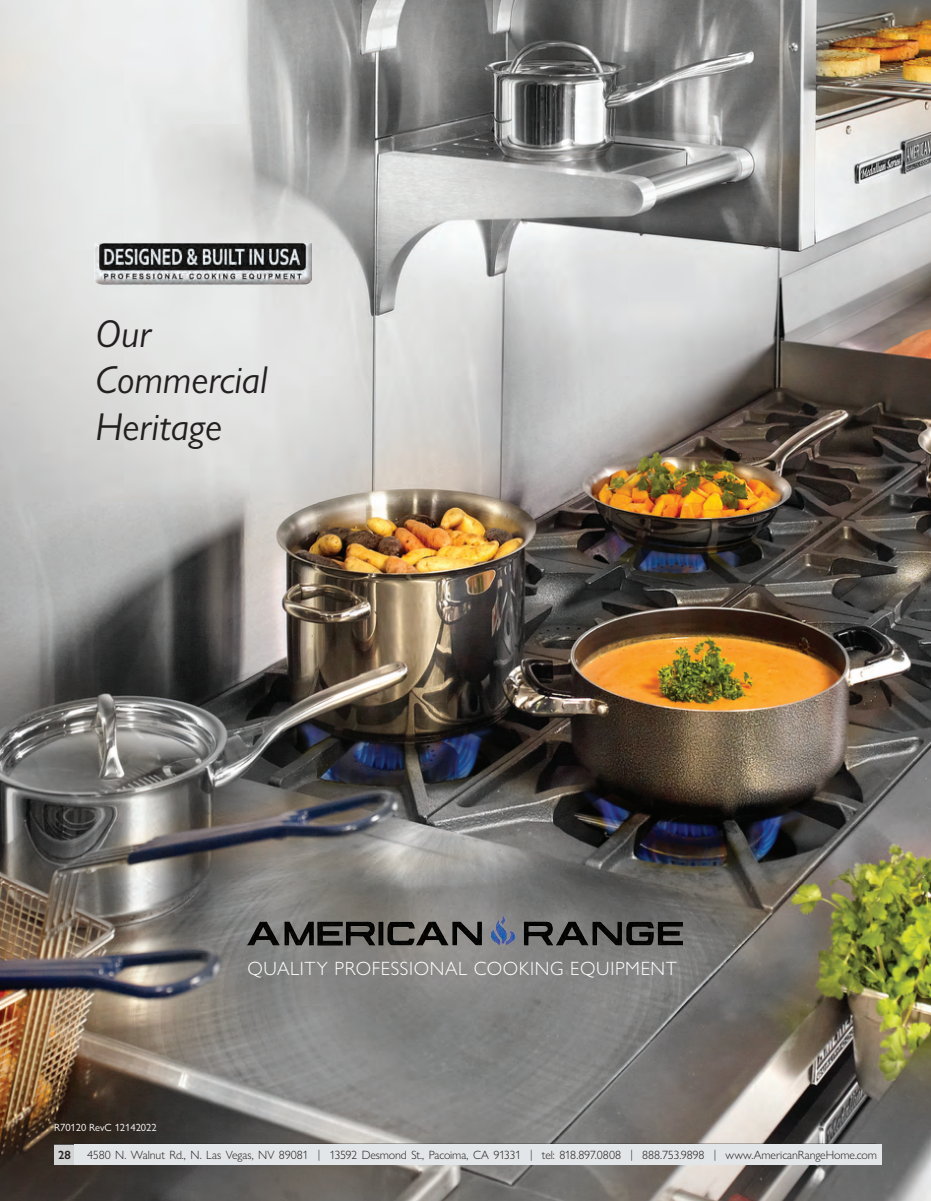
<style>
.page{position:relative;width:931px;height:1201px;background:#fff}
.page>*{position:absolute;margin:0;border:0;box-sizing:border-box;transform-origin:0 0}
.t1{font:italic 39px/46.8px "Gill Sans Nova";color:#231f20}
.t2{font:300 19.35px "Gill Sans Nova";letter-spacing:.035em;color:#fff}
.t3{font:300 12px "Gill Sans Nova";letter-spacing:-.01em;color:#231f20}
.t4{font:600 12px "Gill Sans Nova";color:#231f20}
.t5{font:10.5px "Gill Sans Nova";color:#fff}
</style>
<div class="page">
<img style="left:0;top:0;width:931px;height:1201px">
<div style="left:54px;top:1145px;width:21px;height:20px;background:#d2d3d3"></div>
<hr style="left:54px;top:1144px;width:823px;height:1px;background:#231f20">
<img style="left:247px;top:914px;width:435px;height:42px">
<div style="left:75px;top:1144px;width:807px;height:21px;background:#e3e6e8"></div>
<img style="left:87px;top:243px;width:224px;height:45px">
<p class="t1" style="left:96px;top:309px;width:173px">Our<br>Commercial</p>
<p class="t1" style="left:96px;top:403px;width:128px">Heritage</p>
<p class="t5" style="left:54px;top:1121px;width:104px">R70120 RevC 12142022</p>
<p class="t2" style="left:247px;top:956px;width:431px">QUALITY PROFESSIONAL COOKING EQUIPMENT</p>
<p class="t4" style="left:58px;top:1148px;width:14px">28</p>
<p class="t3" style="left:87px;top:1148px;width:791px">4580 N. Walnut Rd., N. Las Vegas, NV 89081 | 13592 Desmond St., Pacoima, CA 91331 | tel: 818.897.0808 | 888.753.9898 | www.AmericanRangeHome.com</p>
</div>
